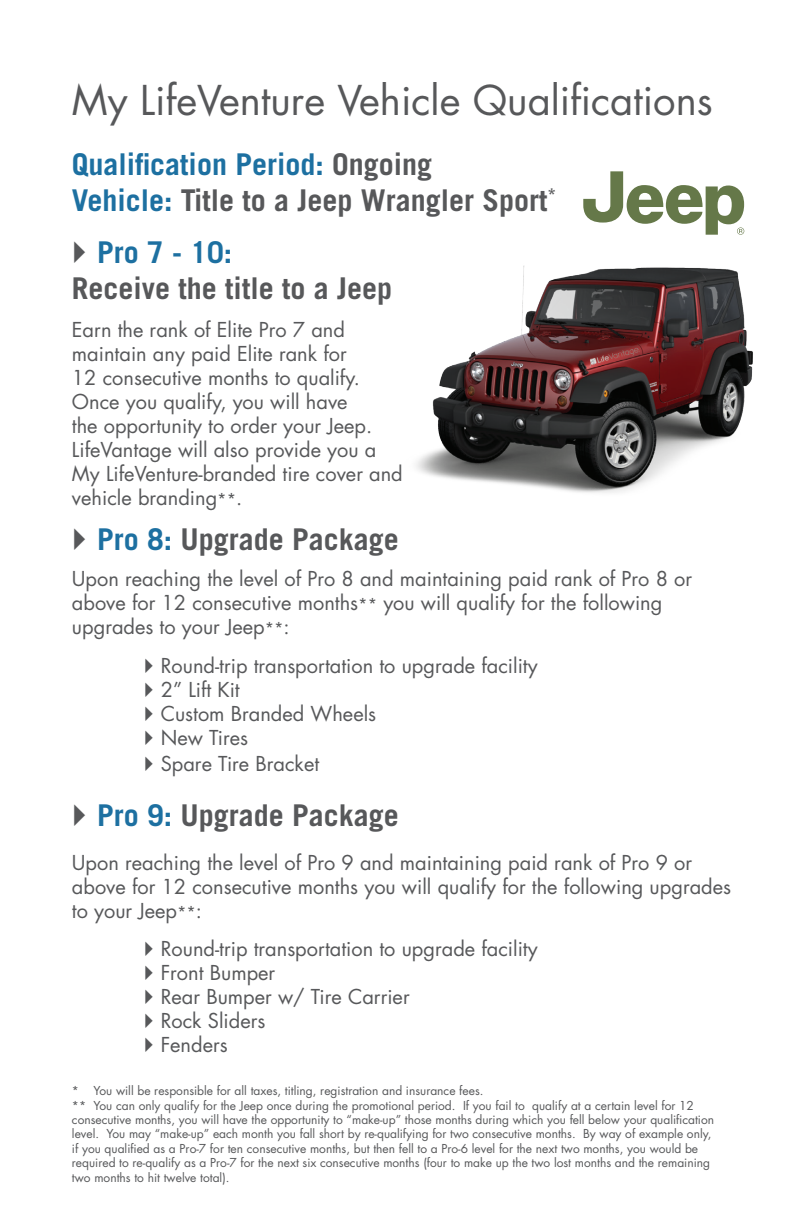
<style>
.page{position:relative;width:792px;height:1224px;background:#fff}
.page>*{position:absolute;margin:0;border:0;box-sizing:border-box;transform-origin:0 0}
.t1{font:40px "Futura";color:#57585a}
.t2{font:700 30px "Trade Gothic";color:#57585a}
.t3{font:700 30px "Trade Gothic";color:#1d70a1}
.t4{font:20px/24px "Futura";color:#57585a}
.t5{font:12px/14.4px "Futura";color:#57585a}
.s1{color:#57585a}
.s2{color:#1d70a1}
.s3{font-size:16px}
.s4{color:#fff}
</style>
<div class="page">
<svg style="left:583px;top:171px;width:161px;height:64px"></svg>
<img style="left:416px;top:266px;width:337px;height:227px">
<p class="t1" style="left:72px;top:73px;width:642px">My LifeVenture Vehicle Qualifications</p>
<p class="t3" style="left:72px;top:146px;width:362px">Qualification Period: <span class="s1">Ongoing</span></p>
<p class="t2" style="left:72px;top:182px;width:486px"><span class="s2">Vehicle:</span> Title to a Jeep Wrangler Sport<sup>*</sup></p>
<p class="t3" style="left:97px;top:234px;width:137px">Pro 7 - 10:</p>
<p class="t2" style="left:72px;top:270px;width:322px">Receive the title to a Jeep</p>
<p class="t4" style="left:72px;top:317px;width:332px">Earn the rank of Elite Pro 7 and maintain any paid Elite rank for<br>12 consecutive months to qualify.<br>Once you qualify, you will have<br>the opportunity to order your Jeep.<br>LifeVantage will also provide you a<br>My LifeVenture-branded tire cover and vehicle branding<span class="s3">**</span>.</p>
<p class="t2" style="left:97px;top:521px;width:303px"><span class="s2">Pro 8:</span> Upgrade Package</p>
<p class="t4" style="left:72px;top:567px;width:622px">Upon reaching the level of Pro 8 and maintaining paid rank of Pro 8 or</p>
<p class="t4" style="left:72px;top:591px;width:592px">above for 12 consecutive months<span class="s3">**</span> you will qualify for the following upgrades to your Jeep<span class="s3">**</span>:</p>
<p class="t4" style="left:161px;top:653px;width:379px">Round-trip transportation to upgrade facility</p>
<p class="t4" style="left:161px;top:677px;width:81px">2” Lift Kit</p>
<p class="t4" style="left:161px;top:701px;width:217px">Custom Branded Wheels</p>
<p class="t4" style="left:161px;top:725px;width:89px">New Tires</p>
<p class="t4" style="left:161px;top:752px;width:160px">Spare Tire Bracket</p>
<p class="t2" style="left:97px;top:797px;width:303px"><span class="s2">Pro 9:</span> Upgrade Package</p>
<p class="t4" style="left:72px;top:850px;width:622px">Upon reaching the level of Pro 9 and maintaining paid rank of Pro 9 or</p>
<p class="t4" style="left:72px;top:874px;width:661px">above for 12 consecutive months you will qualify for the following upgrades to your Jeep<span class="s3">**</span>:</p>
<p class="t4" style="left:161px;top:936px;width:379px">Round-trip transportation to upgrade facility</p>
<p class="t4" style="left:161px;top:960px;width:116px">Front Bumper</p>
<p class="t4" style="left:161px;top:984px;width:251px">Rear Bumper w/ Tire Carrier</p>
<p class="t4" style="left:161px;top:1008px;width:106px">Rock Sliders</p>
<p class="t4" style="left:161px;top:1032px;width:69px">Fenders</p>
<p class="t5" style="left:72px;top:1083px;width:413px">*<span class="s4">*</span> You will be responsible for all taxes, titling, registration and insurance fees.</p>
<p class="t5" style="left:72px;top:1098px;width:644px">** You can only qualify for the Jeep once during the promotional period. If you fail to qualify at a certain level for 12 consecutive months, you will have the opportunity to “make-up” those months during which you fell below your qualification level. You may “make-up” each month you fall short by re-qualifying for two consecutive months. By way of example only, if you qualified as a Pro-7 for ten consecutive months, but then fell to a Pro-6 level for the next two months, you would be required to re-qualify as a Pro-7 for the next six consecutive months (four to make up the two lost months and the remaining two months to hit twelve total).</p>
</div>
